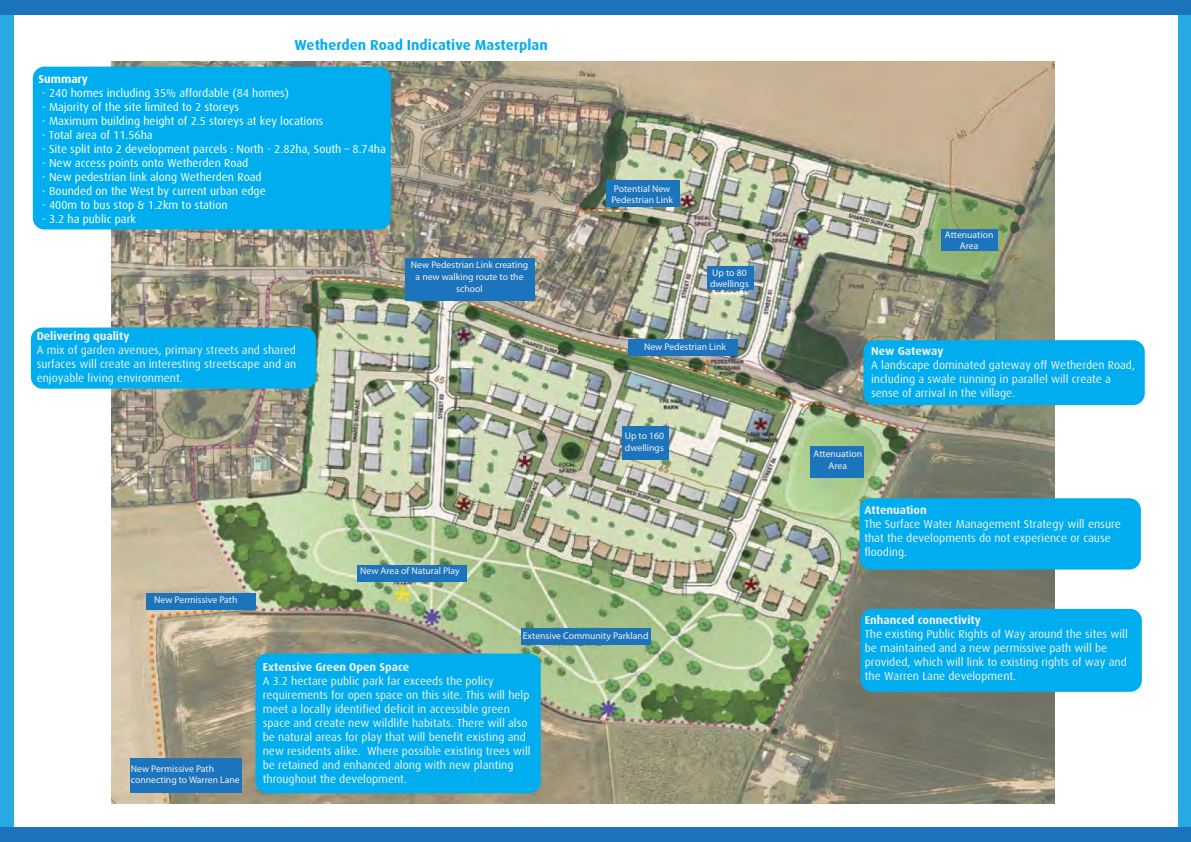
<style>
.page{position:relative;width:1191px;height:842px;background:#fff}
.page>*{position:absolute;margin:0;border:0;box-sizing:border-box;transform-origin:0 0}
.t1{font:700 14.6px "Dax";color:#00aeef}
.t2{font:11.6px/14px "Dax";color:#f1f1f2}
.t3{font:11.6px "Dax";color:#fff}
.t4{font:700 11.6px "Dax";color:#f1f1f2}
.t5{font:700 11.6px "Dax";color:#fff}
.t6{font:9.7px/11.6px "Myriad Pro";color:#f1f1f2}
</style>
<div class="page">
<div style="left:0;top:8px;width:14px;height:834px;background:#27aae1"></div>
<div style="left:1178px;top:8px;width:13px;height:834px;background:#27aae1"></div>
<div style="left:0;top:0;width:1191px;height:15px;background:#1c75bc"></div>
<div style="left:0;top:827px;width:1191px;height:15px;background:#1c75bc"></div>
<img style="left:112px;top:62px;width:942px;height:742px">
<div style="left:357px;top:565px;width:109px;height:17px;background:#1c75bc"></div>
<div style="left:130px;top:759px;width:111px;height:34px;background:#1c75bc"></div>
<div style="left:521px;top:628px;width:129px;height:17px;background:#1c75bc"></div>
<div style="left:810px;top:446px;width:53px;height:31px;background:#1c75bc"></div>
<div style="left:941px;top:230px;width:57px;height:21px;background:#1c75bc"></div>
<div style="left:606px;top:181px;width:74px;height:26px;background:#1c75bc"></div>
<div style="left:707px;top:267px;width:47px;height:23px;background:#1c75bc"></div>
<div style="left:621px;top:426px;width:47px;height:34px;background:#1c75bc"></div>
<div style="left:405px;top:258px;width:129px;height:43px;background:#1c75bc"></div>
<div style="left:628px;top:339px;width:109px;height:17px;background:#1c75bc"></div>
<div style="left:31px;top:328px;width:285px;height:61px;background:#00aeef;border-radius:12px"></div>
<div style="left:33px;top:67px;width:358px;height:162px;background:#00aeef;border-radius:12px"></div>
<div style="left:255px;top:654px;width:286px;height:139px;background:#00aeef;border-radius:12px"></div>
<div style="left:863px;top:340px;width:281px;height:65px;background:#00aeef;border-radius:12px"></div>
<div style="left:859px;top:498px;width:281px;height:72px;background:#00aeef;border-radius:12px"></div>
<div style="left:860px;top:609px;width:281px;height:83px;background:#00aeef;border-radius:12px"></div>
<div style="left:146px;top:593px;width:109px;height:17px;background:#1c75bc"></div>
<p class="t1" style="left:294px;top:36px;width:255px">Wetherden Road Indicative Masterplan</p>
<p class="t5" style="left:39px;top:72px;width:51px">Summary</p>
<p class="t3" style="left:42px;top:87px;width:249px">- 240 homes including 35% affordable (84 homes)</p>
<p class="t3" style="left:42px;top:101px;width:199px">- Majority of the site limited to 2 storeys</p>
<p class="t3" style="left:42px;top:114px;width:283px">- Maximum building height of 2.5 storeys at key locations</p>
<p class="t3" style="left:42px;top:128px;width:112px">- Total area of 11.56ha</p>
<p class="t3" style="left:42px;top:142px;width:345px">- Site split into 2 development parcels : North - 2.82ha, South – 8.74ha</p>
<p class="t3" style="left:42px;top:156px;width:208px">- New access points onto Wetherden Road</p>
<p class="t3" style="left:42px;top:170px;width:221px">- New pedestrian link along Wetherden Road</p>
<p class="t3" style="left:42px;top:184px;width:225px">- Bounded on the West by current urban edge</p>
<p class="t3" style="left:42px;top:198px;width:187px">- 400m to bus stop &amp; 1.2km to station</p>
<p class="t3" style="left:42px;top:212px;width:96px">- 3.2 ha public park</p>
<p class="t4" style="left:37px;top:329px;width:94px">Delivering quality</p>
<p class="t2" style="left:37px;top:343px;width:261px;text-align:justify">A mix of garden avenues, primary streets and shared surfaces will create an interesting streetscape and an enjoyable living environment.</p>
<p class="t6" style="left:411px;top:259px;width:119px;text-align:center">New Pedestrian Link creating a new walking route to the school</p>
<p class="t6" style="left:154px;top:594px;width:85px">New Permissive Path</p>
<p class="t6" style="left:360px;top:565px;width:101px">New Area of Natural Play</p>
<p class="t6" style="left:611px;top:183px;width:63px">Potential New<br>Pedestrian Link</p>
<p class="t6" style="left:710px;top:267px;width:40px">Up to 80 dwellings</p>
<p class="t6" style="left:644px;top:341px;width:83px">New Pedestrian Link</p>
<p class="t6" style="left:625px;top:430px;width:41px">Up to 160 dwellings</p>
<p class="t6" style="left:131px;top:763px;width:110px">New Permissive Path connecting to Warren Lane</p>
<p class="t6" style="left:523px;top:631px;width:127px">Extensive Community Parkland</p>
<p class="t4" style="left:263px;top:661px;width:148px">Extensive Green Open Space</p>
<p class="t2" style="left:263px;top:674px;width:269px">A 3.2 hectare public park far exceeds the policy requirements for open space on this site. This will help meet a locally identified deficit in accessible green space and create new wildlife habitats. There will also be natural areas for play that will benefit existing and new residents alike. Where possible existing trees will be retained and enhanced along with new planting throughout the development.</p>
<p class="t6" style="left:944px;top:229px;width:50px;text-align:center">Attenuation<br>Area</p>
<p class="t4" style="left:871px;top:344px;width:74px">New Gateway</p>
<p class="t2" style="left:871px;top:358px;width:265px">A landscape dominated gateway off Wetherden Road, including a swale running in parallel will create a sense of arrival in the village.</p>
<p class="t6" style="left:813px;top:448px;width:50px;text-align:center">Attenuation<br>Area</p>
<p class="t4" style="left:864px;top:503px;width:64px">Attenuation</p>
<p class="t2" style="left:864px;top:517px;width:258px">The Surface Water Management Strategy will ensure that the developments do not experience or cause flooding.</p>
<p class="t4" style="left:865px;top:613px;width:118px">Enhanced connectivity</p>
<p class="t2" style="left:865px;top:627px;width:264px">The existing Public Rights of Way around the sites will be maintained and a new permissive path will be provided, which will link to existing rights of way and the Warren Lane development.</p>
</div>
